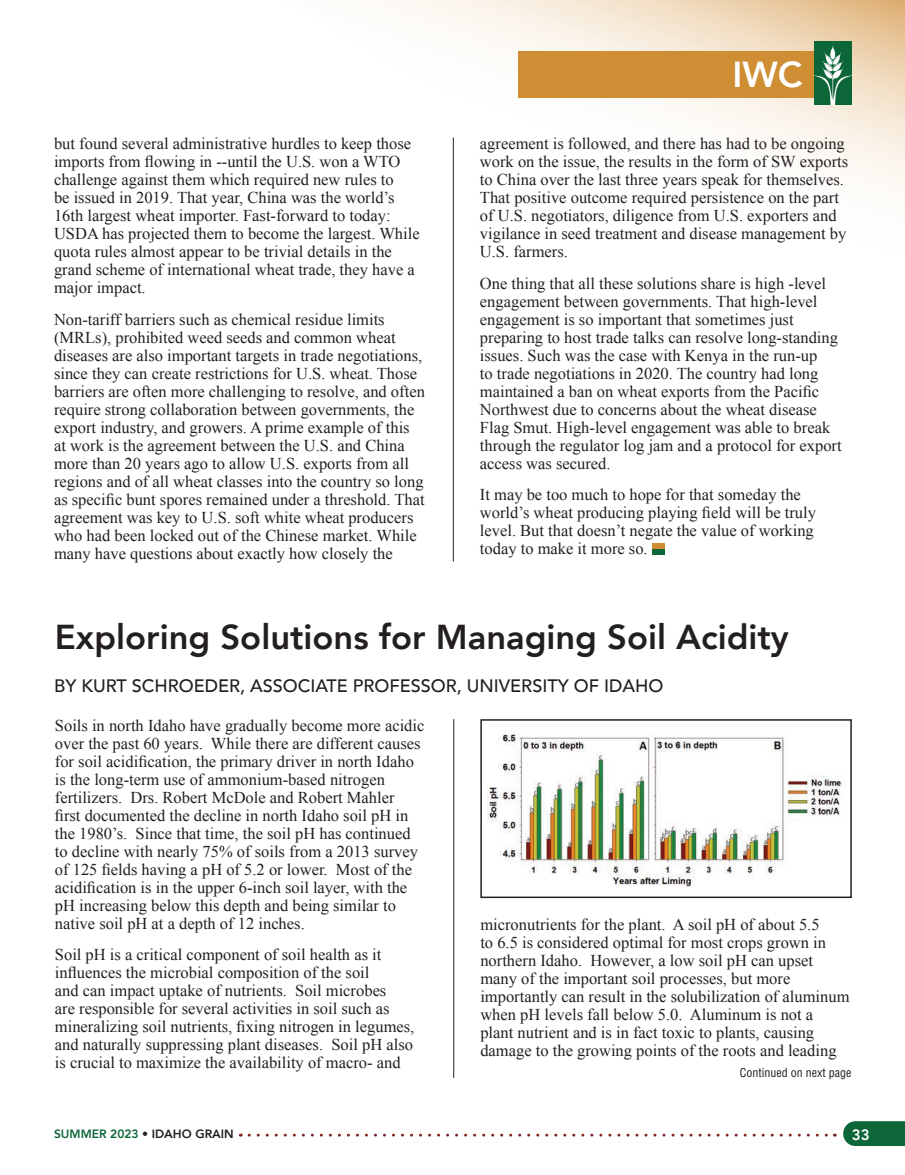
<style>
.page{position:relative;width:905px;height:1175px;background:#fff}
.page>*{position:absolute;margin:0;border:0;box-sizing:border-box;transform-origin:0 0}
.t1{font:800 36px "Avenir";color:#fff}
.t2{font:800 34.5px "Avenir";color:#231f20}
.t3{font:500 18px "Avenir";color:#231f20}
.t4{font:16.5px/18px "Times New Roman";color:#231f20}
.t5{font:800 15px "Avenir";color:#fff}
.t6{font:800 12px "Avenir";color:#231f20}
.t7{font:condensed 12px "Helvetica LT Std";color:#231f20}
.s1{color:#0c6638}
</style>
<div class="page">
<svg style="left:384px;top:0;width:520px;height:369px"></svg>
<div style="left:518px;top:51px;width:333px;height:47px;background:#cf8e34"></div>
<div style="left:813px;top:41px;width:38px;height:63px;background:#0c6638"></div>
<svg style="left:813px;top:43px;width:38px;height:61px"></svg>
<svg style="left:843px;top:1121px;width:61px;height:25px;background:#186e43"></svg>
<svg style="left:249px;top:1133px;width:586px;height:3px"></svg>
<hr style="left:453px;top:138px;width:1px;height:423px;background:#231f20">
<div style="left:652px;top:543px;width:12px;height:6px;background:#cf8e34"></div>
<div style="left:652px;top:549px;width:12px;height:6px;background:#0c6638"></div>
<hr style="left:453px;top:719px;width:1px;height:358px;background:#231f20">
<img style="left:487px;top:734px;width:357px;height:152px">
<div style="left:480px;top:719px;width:371px;height:179px;border:2px solid #231f20"></div>
<p class="t4" style="left:54px;top:134px;width:367px">but found several administrative hurdles to keep those imports from flowing in --until the U.S. won a WTO challenge against them which required new rules to<br>be issued in 2019. That year, China was the world’s 16th largest wheat importer. Fast-forward to today:<br>USDA has projected them to become the largest. While quota rules almost appear to be trivial details in the grand scheme of international wheat trade, they have a major impact.</p>
<p class="t4" style="left:54px;top:310px;width:372px">Non-tariff barriers such as chemical residue limits (MRLs), prohibited weed seeds and common wheat diseases are also important targets in trade negotiations, since they can create restrictions for U.S. wheat. Those barriers are often more challenging to resolve, and often require strong collaboration between governments, the export industry, and growers. A prime example of this at work is the agreement between the U.S. and China more than 20 years ago to allow U.S. exports from all regions and of all wheat classes into the country so long as specific bunt spores remained under a threshold. That agreement was key to U.S. soft white wheat producers who had been locked out of the Chinese market. While many have questions about exactly how closely the</p>
<h1 class="t1" style="left:732px;top:47px;width:71px">IWC</h1>
<p class="t4" style="left:480px;top:134px;width:370px">agreement is followed, and there has had to be ongoing work on the issue, the results in the form of SW exports to China over the last three years speak for themselves.<br>That positive outcome required persistence on the part of U.S. negotiators, diligence from U.S. exporters and vigilance in seed treatment and disease management by U.S. farmers.</p>
<p class="t4" style="left:480px;top:274px;width:363px">One thing that all these solutions share is high -level engagement between governments. That high-level engagement is so important that sometimes just preparing to host trade talks can resolve long-standing issues. Such was the case with Kenya in the run-up<br>to trade negotiations in 2020. The country had long maintained a ban on wheat exports from the Pacific Northwest due to concerns about the wheat disease Flag Smut. High-level engagement was able to break through the regulator log jam and a protocol for export access was secured.</p>
<p class="t4" style="left:480px;top:485px;width:337px">It may be too much to hope for that someday the world’s wheat producing playing field will be truly level. But that doesn’t negate the value of working today to make it more so.</p>
<h2 class="t2" style="left:55px;top:610px;width:735px">Exploring Solutions for Managing Soil Acidity</h2>
<p class="t3" style="left:54px;top:670px;width:611px">BY KURT SCHROEDER, ASSOCIATE PROFESSOR, UNIVERSITY OF IDAHO</p>
<p class="t4" style="left:55px;top:716px;width:371px">Soils in north Idaho have gradually become more acidic over the past 60 years. While there are different causes for soil acidification, the primary driver in north Idaho is the long-term use of ammonium-based nitrogen fertilizers. Drs. Robert McDole and Robert Mahler<br>first documented the decline in north Idaho soil pH in the 1980’s. Since that time, the soil pH has continued to decline with nearly 75% of soils from a 2013 survey of 125 fields having a pH of 5.2 or lower. Most of the acidification is in the upper 6-inch soil layer, with the pH increasing below this depth and being similar to native soil pH at a depth of 12 inches.</p>
<p class="t4" style="left:55px;top:945px;width:361px">Soil pH is a critical component of soil health as it influences the microbial composition of the soil<br>and can impact uptake of nutrients. Soil microbes<br>are responsible for several activities in soil such as mineralizing soil nutrients, fixing nitrogen in legumes, and naturally suppressing plant diseases. Soil pH also is crucial to maximize the availability of macro- and</p>
<p class="t4" style="left:480px;top:915px;width:370px">micronutrients for the plant. A soil pH of about 5.5<br>to 6.5 is considered optimal for most crops grown in northern Idaho. However, a low soil pH can upset many of the important soil processes, but more importantly can result in the solubilization of aluminum when pH levels fall below 5.0. Aluminum is not a plant nutrient and is in fact toxic to plants, causing damage to the growing points of the roots and leading</p>
<p class="t7" style="left:739px;top:1064px;width:113px">Continued on next page</p>
<p class="t6" style="left:54px;top:1124px;width:181px"><span class="s1">SUMMER 2023</span> • IDAHO GRAIN</p>
<p class="t5" style="left:851px;top:1122px;width:19px">33</p>
</div>
